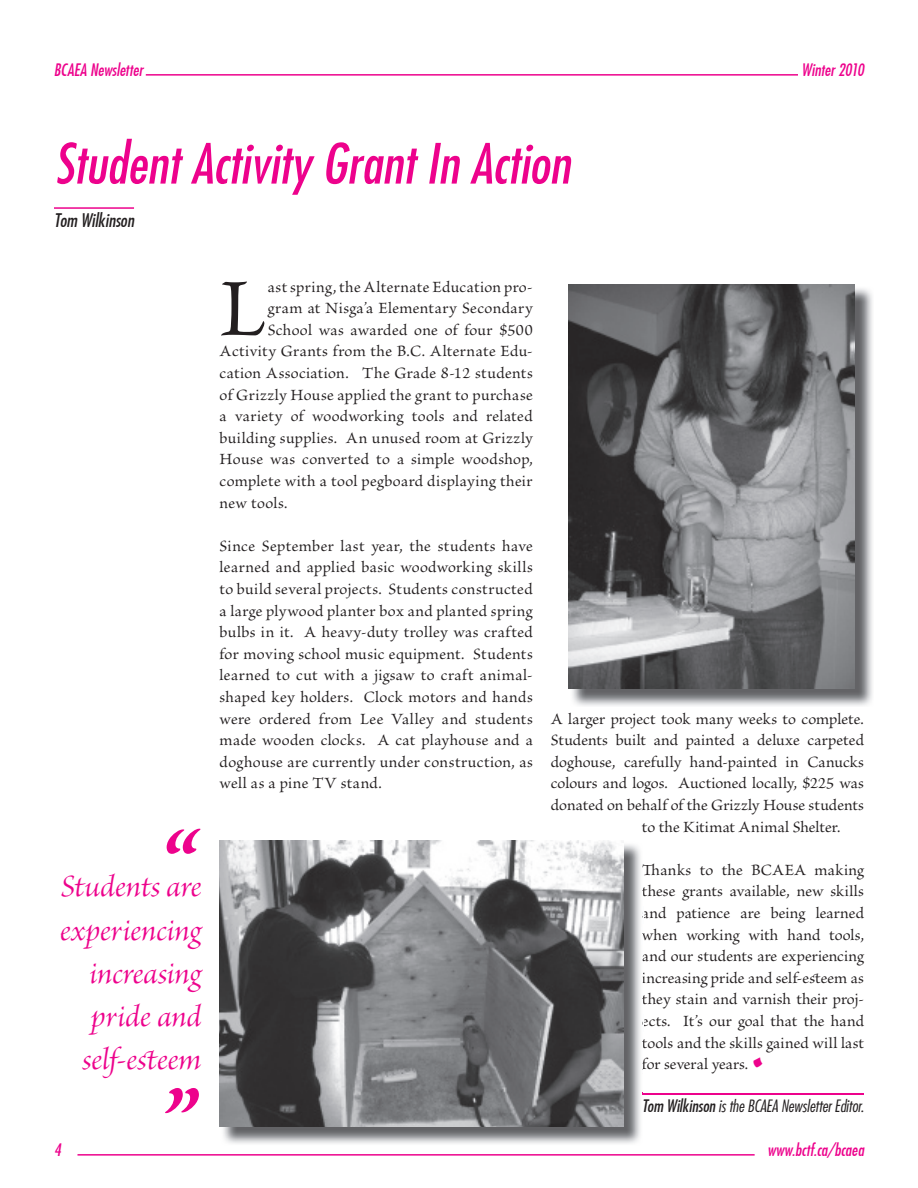
<style>
.page{position:relative;width:918px;height:1188px;background:#fff}
.page>*{position:absolute;margin:0;border:0;box-sizing:border-box;transform-origin:0 0}
.t1{font:700 99px "Brioso Pro";color:#ed028c}
.t2{font:85.65px "Brioso Pro";color:#231f20}
.t3{font:54px "Futura Md Cn BT Italic";color:#ed028c}
.t4{font:33px/43.2px "Brioso Pro It Subh";letter-spacing:-.005em;color:#ed028c;text-align:right}
.t5{font:18px "Futura Md Cn BT Italic";color:#231f20}
.t6{font:16.5px/21.6px "Brioso Pro";letter-spacing:.02em;color:#231f20;text-align:justify}
.t7{font:16.5px "Brioso Pro";color:#231f20}
.t8{font:16.5px "Futura Md Cn BT Italic";letter-spacing:.005em;color:#ed028c}
.t9{font:italic 300 condensed 16.5px "Futura";color:#231f20}
.s1{font-weight:700;font-size:33px;color:#ed028c}
.s2{font-family:"Futura Md Cn BT Italic";font-weight:400;font-style:normal;font-stretch:normal}
</style>
<div class="page">
<hr style="left:77px;top:1154px;width:678px;height:2px;background:#ed028c">
<hr style="left:146px;top:74px;width:652px;height:2px;background:#ed028c">
<hr style="left:642px;top:1093px;width:222px;height:1px;background:#ed028c">
<hr style="left:54px;top:207px;width:80px;height:2px;background:#ed028c">
<img style="left:221px;top:844px;width:422px;height:300px">
<svg style="left:642px;top:863px;width:1px;height:16px"></svg>
<svg style="left:642px;top:885px;width:1px;height:102px"></svg>
<svg style="left:642px;top:993px;width:1px;height:59px"></svg>
<svg style="left:642px;top:1058px;width:1px;height:16px"></svg>
<img style="left:219px;top:840px;width:405px;height:286px">
<img style="left:570px;top:288px;width:302px;height:418px">
<img style="left:568px;top:284px;width:287px;height:404px">
<p class="t8" style="left:54px;top:59px;width:91px">BCAEA Newsletter</p>
<p class="t8" style="left:802px;top:59px;width:64px">Winter 2010</p>
<h3 class="t3" style="left:55px;top:130px;width:517px">Student Activity Grant In Action</h3>
<p class="t5" style="left:54px;top:209px;width:82px">Tom Wilkinson</p>
<h1 class="t1" style="left:163px;top:813px;width:40px">“</h1>
<h3 class="t4" style="left:60px;top:863px;width:143px">Students are experiencing increasing pride and self-esteem</h3>
<h1 class="t1" style="left:163px;top:1072px;width:40px">”</h1>
<h2 class="t2" style="left:220px;top:262px;width:48px">L</h2>
<p class="t6" style="left:268px;top:277px;width:267px">ast spring, the Alternate Education pro-</p>
<p class="t6" style="left:268px;top:298px;width:267px">gram at Nisga’a Elementary Secondary</p>
<p class="t6" style="left:268px;top:320px;width:267px">School was awarded one of four $500</p>
<p class="t6" style="left:220px;top:341px;width:315px">Activity Grants from the B.C. Alternate Edu-</p>
<p class="t6" style="left:220px;top:363px;width:315px">cation Association. The Grade 8-12 students</p>
<p class="t6" style="left:220px;top:385px;width:315px">of Grizzly House applied the grant to purchase</p>
<p class="t6" style="left:220px;top:406px;width:315px">a variety of woodworking tools and related</p>
<p class="t6" style="left:220px;top:428px;width:315px">building supplies. An unused room at Grizzly</p>
<p class="t6" style="left:220px;top:449px;width:315px">House was converted to a simple woodshop,</p>
<p class="t6" style="left:220px;top:471px;width:315px">complete with a tool pegboard displaying their</p>
<p class="t6" style="left:220px;top:493px;width:69px">new tools.</p>
<p class="t6" style="left:220px;top:536px;width:315px">Since September last year, the students have learned and applied basic woodworking skills to build several projects. Students constructed a large plywood planter box and planted spring bulbs in it. A heavy-duty trolley was crafted for moving school music equipment. Students learned to cut with a jigsaw to craft animal&shy;shaped key holders. Clock motors and hands were ordered from Lee Valley and students made wooden clocks. A cat playhouse and a doghouse are currently under construction, as well as a pine TV stand.</p>
<p class="t7" style="left:551px;top:710px;width:315px">A larger project took many weeks to complete.</p>
<p class="t6" style="left:551px;top:730px;width:315px">Students built and painted a deluxe carpeted</p>
<p class="t6" style="left:551px;top:752px;width:315px">doghouse, carefully hand-painted in Canucks</p>
<p class="t7" style="left:551px;top:774px;width:315px">colours and logos. Auctioned locally, $225 was</p>
<p class="t6" style="left:551px;top:795px;width:315px">donated on behalf of the Grizzly House students</p>
<p class="t6" style="left:642px;top:817px;width:200px">to the Kitimat Animal Shelter.</p>
<p class="t6" style="left:642px;top:860px;width:224px">Thanks to the BCAEA making these grants available, new skills and patience are being learned when working with hand tools, and our students are experiencing increasing pride and self-esteem as they stain and varnish their proj&shy;ects. It’s our goal that the hand tools and the skills gained will last for several years. <span class="s1">•</span></p>
<p class="t9" style="left:642px;top:1096px;width:223px"><span class="s2">Tom Wilkinson</span> is the BCAEA Newsletter Editor.</p>
<p class="t8" style="left:54px;top:1139px;width:8px">4</p>
<p class="t8" style="left:767px;top:1139px;width:98px">www.bctf.ca/bcaea</p>
</div>
